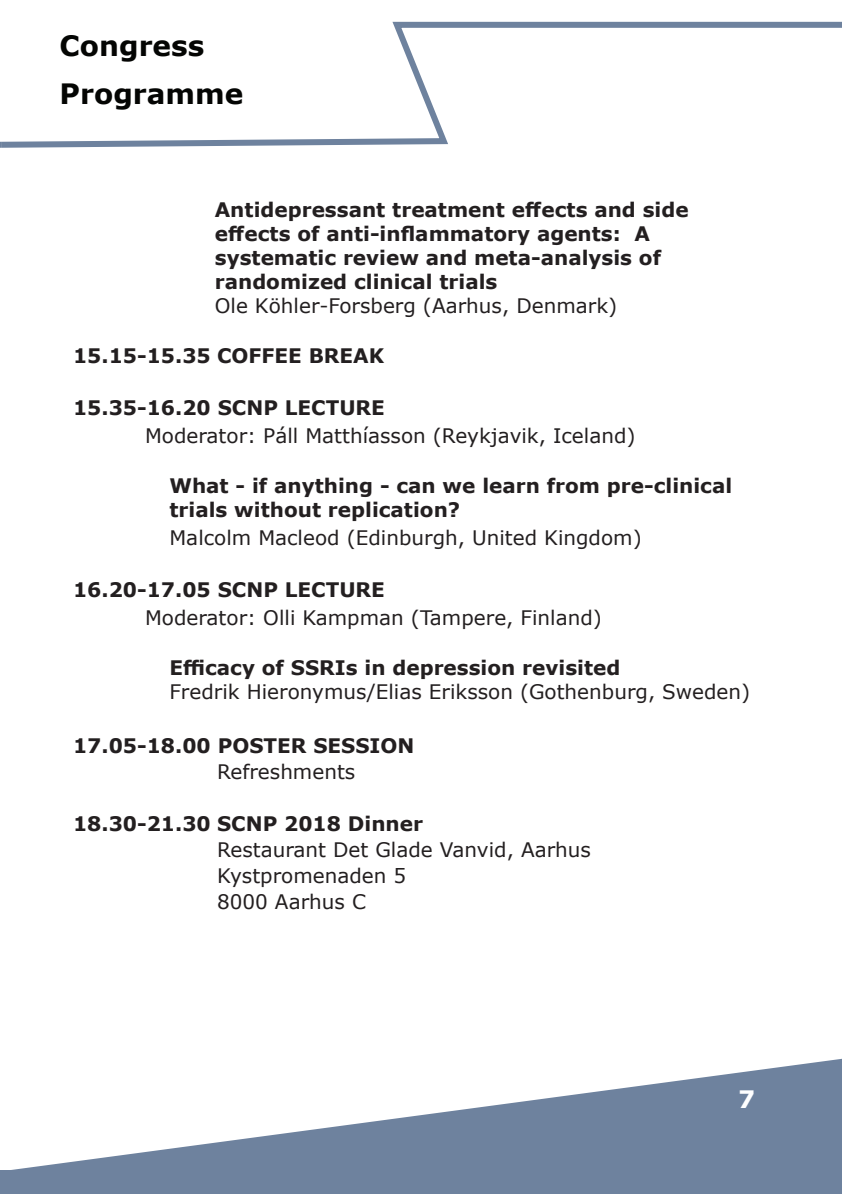
<style>
.page{position:relative;width:842px;height:1194px;background:#fff}
.page>*{position:absolute;margin:0;border:0;box-sizing:border-box;transform-origin:0 0}
.sidehoved{font:700 28px "Verdana";color:#040503}
.t1{font:700 24px "Verdana";color:#fff}
.Brødtekst_verdana_10{font:20px "Verdana";color:#231f20}
.Brødtekst_verdana_10-2{font:700 20px/24px "Verdana";color:#231f20}
.Verdana_10_fed{font:700 20px "Verdana";color:#231f20}
.Verdana_10_fed-2{font:20px "Verdana";color:#231f20}
</style>
<div class="page">
<svg style="left:19px;top:1058px;width:823px;height:111px"></svg>
<svg style="left:0;top:21px;width:842px;height:127px"></svg>
<div style="left:0;top:1169px;width:842px;height:24px;background:#6e829e"></div>
<p class="sidehoved" style="left:60px;top:26px;width:146px">Congress</p>
<p class="sidehoved" style="left:60px;top:74px;width:185px">Programme</p>
<p class="Brødtekst_verdana_10-2" style="left:215px;top:197px;width:475px">Antidepressant treatment effects and side effects of anti-inflammatory agents: A systematic review and meta-analysis of randomized clinical trials</p>
<p class="Brødtekst_verdana_10" style="left:215px;top:292px;width:404px">Ole Köhler-Forsberg (Aarhus, Denmark)</p>
<p class="Verdana_10_fed" style="left:73px;top:341px;width:313px">15.15-15.35 COFFEE BREAK</p>
<p class="Verdana_10_fed" style="left:73px;top:393px;width:313px">15.35-16.20 SCNP LECTURE</p>
<p class="Brødtekst_verdana_10" style="left:145px;top:422px;width:492px">Moderator: Páll Matthíasson (Reykjavik, Iceland)</p>
<p class="Brødtekst_verdana_10-2" style="left:169px;top:473px;width:564px">What - if anything - can we learn from pre-clinical trials without replication?</p>
<p class="Brødtekst_verdana_10" style="left:169px;top:524px;width:474px">Malcolm Macleod (Edinburgh, United Kingdom)</p>
<p class="Verdana_10_fed" style="left:73px;top:575px;width:313px">16.20-17.05 SCNP LECTURE</p>
<p class="Brødtekst_verdana_10" style="left:145px;top:604px;width:458px">Moderator: Olli Kampman (Tampere, Finland)</p>
<p class="Verdana_10_fed" style="left:169px;top:653px;width:453px">Efficacy of SSRIs in depression revisited</p>
<p class="Brødtekst_verdana_10" style="left:169px;top:678px;width:582px">Fredrik Hieronymus/Elias Eriksson (Gothenburg, Sweden)</p>
<p class="Verdana_10_fed" style="left:73px;top:731px;width:343px">17.05-18.00 POSTER SESSION</p>
<p class="Verdana_10_fed-2" style="left:217px;top:758px;width:140px">Refreshments</p>
<p class="Verdana_10_fed" style="left:73px;top:809px;width:351px">18.30-21.30 SCNP 2018 Dinner</p>
<p class="Verdana_10_fed-2" style="left:217px;top:836px;width:375px">Restaurant Det Glade Vanvid, Aarhus</p>
<p class="Verdana_10_fed-2" style="left:217px;top:862px;width:191px">Kystpromenaden 5</p>
<p class="Verdana_10_fed-2" style="left:217px;top:888px;width:150px">8000 Aarhus C</p>
<p class="t1" style="left:738px;top:1081px;width:19px">7</p>
</div>
